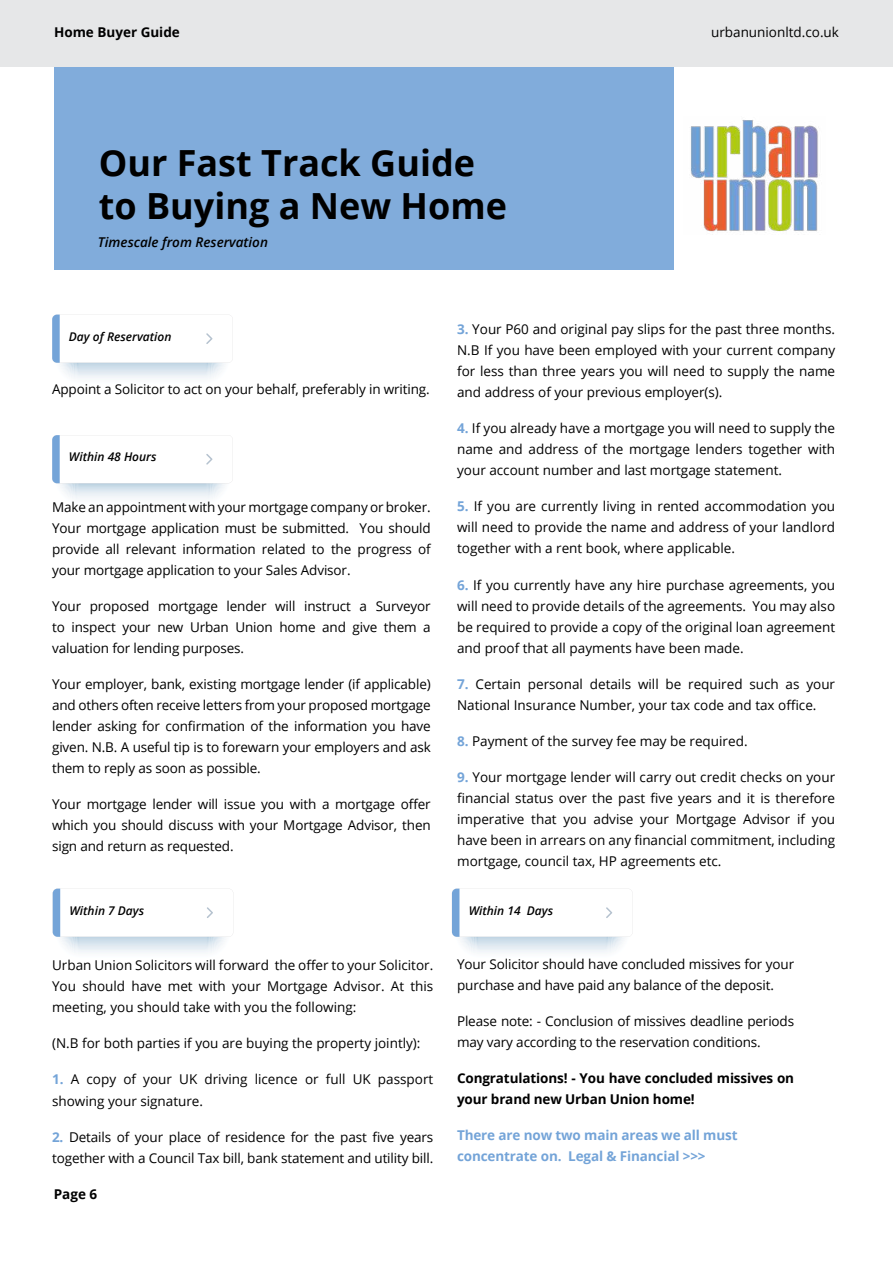
<style>
.page{position:relative;width:893px;height:1263px;background:#fff}
.page>*{position:absolute;margin:0;border:0;box-sizing:border-box;transform-origin:0 0}
.t1{font:700 36px/43.2px "Open Sans";color:#000}
.t2{font:13.5px/21px "Open Sans";color:#000;text-align:justify}
.t3{font:700 13.5px/21px "Open Sans";letter-spacing:-.01em;color:#000}
.t4{font:700 13.5px/21px "Open Sans";letter-spacing:-.01em;color:#74a4d8}
.t5{font:italic 600 13.5px "Open Sans";color:#000}
.t6{font:italic 600 12px "Open Sans";color:#000}
.s1{font-weight:700;color:#74a4d8}
</style>
<div class="page">
<div style="left:0;top:0;width:893px;height:67px;background:#e6e7e8"></div>
<svg style="left:53px;top:888px;width:180px;height:64px"></svg>
<svg style="left:452px;top:888px;width:181px;height:64px"></svg>
<div style="left:54px;top:68px;width:619px;height:202px;background:#81acdb"></div>
<svg style="left:52px;top:314px;width:181px;height:64px"></svg>
<svg style="left:52px;top:435px;width:181px;height:64px"></svg>
<img style="left:690px;top:120px;width:130px;height:112px">
<p class="t3" style="left:54px;top:22px;width:127px">Home Buyer Guide</p>
<p class="t2" style="left:711px;top:22px;width:129px">urbanunionltd.co.uk</p>
<h1 class="t1" style="left:99px;top:140px;width:410px">Our Fast Track Guide to Buying a New Home</h1>
<p class="t5" style="left:98px;top:232px;width:172px">Timescale from Reservation</p>
<p class="t6" style="left:69px;top:328px;width:104px">Day of Reservation</p>
<p class="t2" style="left:52px;top:379px;width:379px">Appoint a Solicitor to act on your behalf, preferably in writing.</p>
<p class="t6" style="left:69px;top:449px;width:89px">Within 48 Hours</p>
<p class="t2" style="left:52px;top:496px;width:380px">Make an appointment with your mortgage company or broker.<br>Your mortgage application must be submitted. You should provide all relevant information related to the progress of your mortgage application to your Sales Advisor.</p>
<p class="t2" style="left:52px;top:595px;width:380px">Your proposed mortgage lender will instruct a Surveyor to inspect your new Urban Union home and give them a valuation for lending purposes.</p>
<p class="t2" style="left:52px;top:673px;width:380px">Your employer, bank, existing mortgage lender (if applicable) and others often receive letters from your proposed mortgage lender asking for confirmation of the information you have given. N.B. A useful tip is to forewarn your employers and ask them to reply as soon as possible.</p>
<p class="t2" style="left:52px;top:793px;width:380px">Your mortgage lender will issue you with a mortgage offer which you should discuss with your Mortgage Advisor, then sign and return as requested.</p>
<p class="t2" style="left:457px;top:319px;width:380px"><span class="s1">3.</span> Your P60 and original pay slips for the past three months.<br>N.B If you have been employed with your current company for less than three years you will need to supply the name and address of your previous employer(s).</p>
<p class="t2" style="left:457px;top:418px;width:380px"><span class="s1">4.</span> If you already have a mortgage you will need to supply the name and address of the mortgage lenders together with your account number and last mortgage statement.</p>
<p class="t2" style="left:457px;top:496px;width:380px"><span class="s1">5.</span> If you are currently living in rented accommodation you will need to provide the name and address of your landlord together with a rent book, where applicable.</p>
<p class="t2" style="left:457px;top:574px;width:380px"><span class="s1">6.</span> If you currently have any hire purchase agreements, you will need to provide details of the agreements. You may also be required to provide a copy of the original loan agreement and proof that all payments have been made.</p>
<p class="t2" style="left:457px;top:673px;width:380px"><span class="s1">7.</span> Certain personal details will be required such as your<br>National Insurance Number, your tax code and tax office.</p>
<p class="t2" style="left:457px;top:730px;width:292px"><span class="s1">8.</span> Payment of the survey fee may be required.</p>
<p class="t2" style="left:457px;top:766px;width:380px"><span class="s1">9.</span> Your mortgage lender will carry out credit checks on your financial status over the past five years and it is therefore imperative that you advise your Mortgage Advisor if you have been in arrears on any financial commitment, including mortgage, council tax, HP agreements etc.</p>
<p class="t6" style="left:69px;top:902px;width:76px">Within 7 Days</p>
<p class="t6" style="left:469px;top:902px;width:86px">Within 14 Days</p>
<p class="t2" style="left:52px;top:955px;width:383px">Urban Union Solicitors will forward the offer to your Solicitor.<br>You should have met with your Mortgage Advisor. At this meeting, you should take with you the following:</p>
<p class="t2" style="left:52px;top:1033px;width:370px">(N.B for both parties if you are buying the property jointly):</p>
<p class="t2" style="left:52px;top:1069px;width:383px"><span class="s1">1.</span> A copy of your UK driving licence or full UK passport showing your signature.</p>
<p class="t2" style="left:52px;top:1126px;width:383px"><span class="s1">2.</span> Details of your place of residence for the past five years together with a Council Tax bill, bank statement and utility bill.</p>
<p class="t3" style="left:54px;top:1183px;width:45px">Page 6</p>
<p class="t2" style="left:457px;top:953px;width:339px">Your Solicitor should have concluded missives for your purchase and have paid any balance of the deposit.</p>
<p class="t2" style="left:457px;top:1010px;width:339px">Please note: - Conclusion of missives deadline periods may vary according to the reservation conditions.</p>
<p class="t3" style="left:457px;top:1067px;width:339px">Congratulations! - You have concluded missives on your brand new Urban Union home!</p>
<p class="t4" style="left:457px;top:1124px;width:282px">There are now two main areas we all must concentrate on. Legal &amp; Financial &gt;&gt;&gt;</p>
</div>
